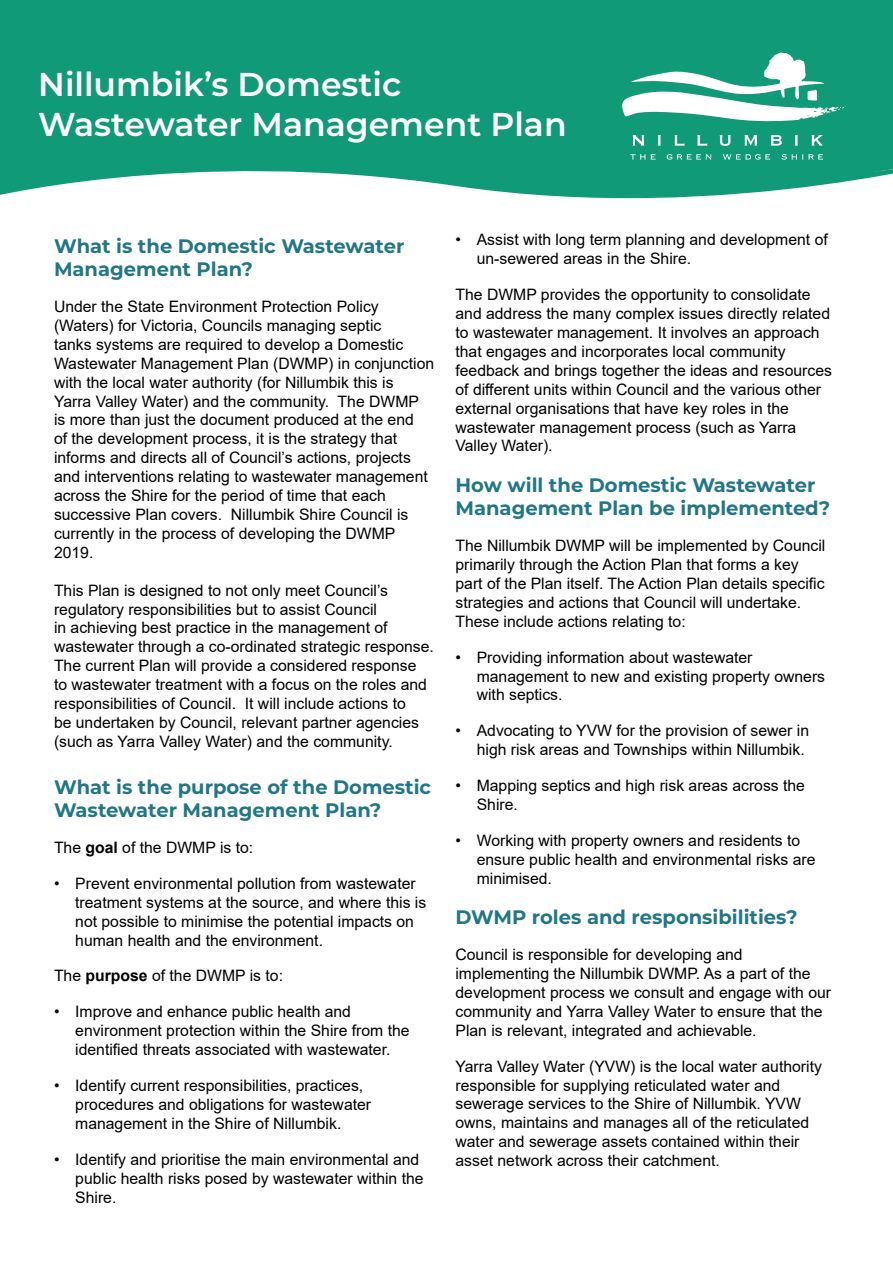
<style>
.page{position:relative;width:893px;height:1263px;background:#fff}
.page>*{position:absolute;margin:0;border:0;box-sizing:border-box;transform-origin:0 0}
.t1{font:600 33px/39.6px "Montserrat";color:#fff}
.t2{font:700 19.5px/23.4px "Montserrat";color:#217785}
.t3{font:15.75px/18.9px "Arial";color:#000}
.s1{font-weight:700}
</style>
<div class="page">
<div style="left:0;top:0;width:893px;height:67px;background:#109a77"></div>
<svg style="left:0;top:67px;width:893px;height:128px;background:#26a383"></svg>
<svg style="left:274px;top:100px;width:619px;height:99px;background:#2fa789"></svg>
<svg style="left:630px;top:154px;width:25px;height:6px"></svg>
<svg style="left:667px;top:154px;width:44px;height:6px"></svg>
<svg style="left:723px;top:154px;width:47px;height:6px"></svg>
<svg style="left:781px;top:154px;width:42px;height:6px"></svg>
<svg style="left:622px;top:52px;width:224px;height:69px"></svg>
<svg style="left:632px;top:135px;width:12px;height:11px"></svg>
<svg style="left:658px;top:135px;width:3px;height:11px"></svg>
<svg style="left:674px;top:135px;width:10px;height:11px"></svg>
<svg style="left:697px;top:135px;width:10px;height:11px"></svg>
<svg style="left:719px;top:135px;width:12px;height:11px"></svg>
<svg style="left:744px;top:135px;width:13px;height:11px"></svg>
<svg style="left:771px;top:135px;width:11px;height:11px"></svg>
<svg style="left:795px;top:135px;width:3px;height:11px"></svg>
<svg style="left:811px;top:135px;width:12px;height:11px"></svg>
<h1 class="t1" style="left:38px;top:63px;width:530px">Nillumbik’s Domestic<br>Wastewater Management Plan</h1>
<p class="t2" style="left:54px;top:233px;width:352px">What is the Domestic Wastewater<br>Management Plan?</p>
<p class="t3" style="left:54px;top:297px;width:382px">Under the State Environment Protection Policy (Waters) for Victoria, Councils managing septic<br>tanks systems are required to develop a Domestic Wastewater Management Plan (DWMP) in conjunction with the local water authority (for Nillumbik this is Yarra Valley Water) and the community. The DWMP is more than just the document produced at the end<br>of the development process, it is the strategy that informs and directs all of Council’s actions, projects and interventions relating to wastewater management across the Shire for the period of time that each successive Plan covers. Nillumbik Shire Council is currently in the process of developing the DWMP 2019.</p>
<p class="t3" style="left:54px;top:580px;width:381px">This Plan is designed to not only meet Council’s regulatory responsibilities but to assist Council<br>in achieving best practice in the management of wastewater through a co-ordinated strategic response.<br>The current Plan will provide a considered response<br>to wastewater treatment with a focus on the roles and responsibilities of Council. It will include actions to<br>be undertaken by Council, relevant partner agencies (such as Yarra Valley Water) and the community.</p>
<p class="t2" style="left:54px;top:774px;width:379px">What is the purpose of the Domestic<br>Wastewater Management Plan?</p>
<p class="t3" style="left:54px;top:838px;width:201px">The <span class="s1">goal</span> of the DWMP is to:</p>
<p class="t3" style="left:75px;top:874px;width:353px;text-indent:-21px">• Prevent environmental pollution from wastewater treatment systems at the source, and where this is not possible to minimise the potential impacts on human health and the environment.</p>
<p class="t3" style="left:54px;top:966px;width:231px">The <span class="s1">purpose</span> of the DWMP is to:</p>
<p class="t3" style="left:75px;top:1002px;width:336px;text-indent:-21px">• Improve and enhance public health and environment protection within the Shire from the identified threats associated with wastewater.</p>
<p class="t3" style="left:75px;top:1076px;width:297px;text-indent:-21px">• Identify current responsibilities, practices, procedures and obligations for wastewater management in the Shire of Nillumbik.</p>
<p class="t3" style="left:75px;top:1150px;width:350px;text-indent:-21px">• Identify and prioritise the main environmental and public health risks posed by wastewater within the<br>Shire.</p>
<p class="t3" style="left:477px;top:230px;width:353px;text-indent:-21px">• Assist with long term planning and development of un-sewered areas in the Shire.</p>
<p class="t3" style="left:455px;top:285px;width:378px">The DWMP provides the opportunity to consolidate and address the many complex issues directly related to wastewater management. It involves an approach that engages and incorporates local community feedback and brings together the ideas and resources of different units within Council and the various other external organisations that have key roles in the wastewater management process (such as Yarra Valley Water).</p>
<p class="t2" style="left:455px;top:472px;width:376px">How will the Domestic Wastewater<br>Management Plan be implemented?</p>
<p class="t3" style="left:455px;top:536px;width:371px">The Nillumbik DWMP will be implemented by Council primarily through the Action Plan that forms a key part of the Plan itself. The Action Plan details specific strategies and actions that Council will undertake.<br>These include actions relating to:</p>
<p class="t3" style="left:477px;top:647px;width:350px;text-indent:-21px">• Providing information about wastewater management to new and existing property owners with septics.</p>
<p class="t3" style="left:455px;top:721px;width:355px;text-align:right">• Advocating to YVW for the provision of sewer in high risk areas and Townships within Nillumbik.</p>
<p class="t3" style="left:477px;top:776px;width:330px;text-indent:-21px">• Mapping septics and high risk areas across the<br>Shire.</p>
<p class="t3" style="left:477px;top:831px;width:340px;text-indent:-21px">• Working with property owners and residents to ensure public health and environmental risks are minimised.</p>
<p class="t2" style="left:455px;top:904px;width:344px">DWMP roles and responsibilities?</p>
<p class="t3" style="left:455px;top:945px;width:377px">Council is responsible for developing and implementing the Nillumbik DWMP. As a part of the development process we consult and engage with our community and Yarra Valley Water to ensure that the Plan is relevant, integrated and achievable.</p>
<p class="t3" style="left:455px;top:1056px;width:368px">Yarra Valley Water (YVW) is the local water authority responsible for supplying reticulated water and sewerage services to the Shire of Nillumbik. YVW owns, maintains and manages all of the reticulated water and sewerage assets contained within their asset network across their catchment.</p>
</div>
